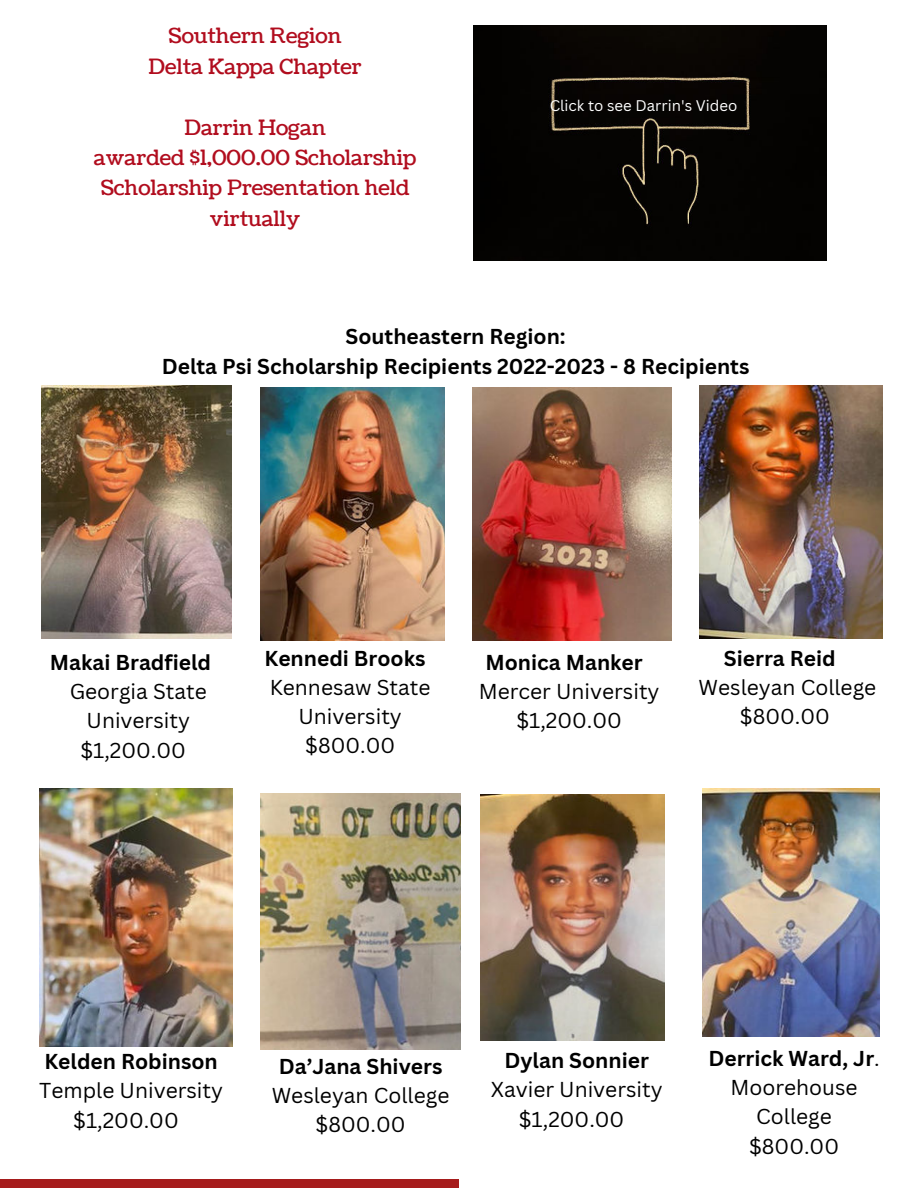
<style>
.page{position:relative;width:918px;height:1188px;background:#fff}
.page>*{position:absolute;margin:0;border:0;box-sizing:border-box;transform-origin:0 0}
.t1{font:21px/29.2px "Canva Sans";color:#000;text-align:center}
.t2{font:700 21px/29.2px "Canva Sans";color:#000;text-align:center}
.t3{font:21px/30.3px "Coustard";color:#b10d1e;text-align:center}
.t4{font:15px "Canva Sans";color:#fff}
.s1{font-weight:700}
</style>
<div class="page">
<div style="left:0;top:1179px;width:459px;height:9px;background:#a61c1c"></div>
<div style="left:473px;top:26px;width:353px;height:235px;background:#050402"></div>
<img style="left:41px;top:385px;width:190px;height:253px">
<img style="left:261px;top:387px;width:183px;height:253px">
<img style="left:473px;top:387px;width:199px;height:253px">
<img style="left:699px;top:385px;width:183px;height:253px">
<img style="left:39px;top:789px;width:194px;height:258px">
<img style="left:261px;top:794px;width:200px;height:255px">
<img style="left:480px;top:794px;width:185px;height:247px">
<img style="left:702px;top:789px;width:178px;height:247px">
<p class="t3" style="left:149px;top:21px;width:215px">Southern Region<br>Delta Kappa Chapter</p>
<p class="t3" style="left:94px;top:112px;width:324px">Darrin Hogan<br>awarded $1,000.00 Scholarship<br>Scholarship Presentation held virtually</p>
<p class="t4" style="left:550px;top:97px;width:189px">Click to see Darrin's Video</p>
<p class="t2" style="left:162px;top:322px;width:589px">Southeastern Region:<br>Delta Psi Scholarship Recipients 2022-2023 - 8 Recipients</p>
<p class="t2" style="left:50px;top:648px;width:163px">Makai Bradfield</p>
<p class="t1" style="left:70px;top:677px;width:139px">Georgia State<br>University $1,200.00</p>
<p class="t2" style="left:264px;top:644px;width:163px">Kennedi Brooks</p>
<p class="t1" style="left:270px;top:673px;width:162px">Kennesaw State<br>University $800.00</p>
<p class="t2" style="left:485px;top:648px;width:159px">Monica Manker</p>
<p class="t1" style="left:479px;top:677px;width:182px">Mercer University $1,200.00</p>
<p class="t2" style="left:724px;top:644px;width:113px">Sierra Reid</p>
<p class="t1" style="left:699px;top:673px;width:179px">Wesleyan College $800.00</p>
<p class="t2" style="left:44px;top:1047px;width:175px">Kelden Robinson</p>
<p class="t1" style="left:39px;top:1076px;width:185px">Temple University $1,200.00</p>
<p class="t2" style="left:279px;top:1052px;width:165px">Da’Jana Shivers</p>
<p class="t1" style="left:272px;top:1081px;width:179px">Wesleyan College $800.00</p>
<p class="t2" style="left:504px;top:1046px;width:146px">Dylan Sonnier</p>
<p class="t1" style="left:491px;top:1075px;width:173px">Xavier University $1,200.00</p>
<p class="t1" style="left:708px;top:1044px;width:173px"><span class="s1">Derrick Ward, Jr</span>.<br>Moorehouse<br>College<br>$800.00</p>
</div>
